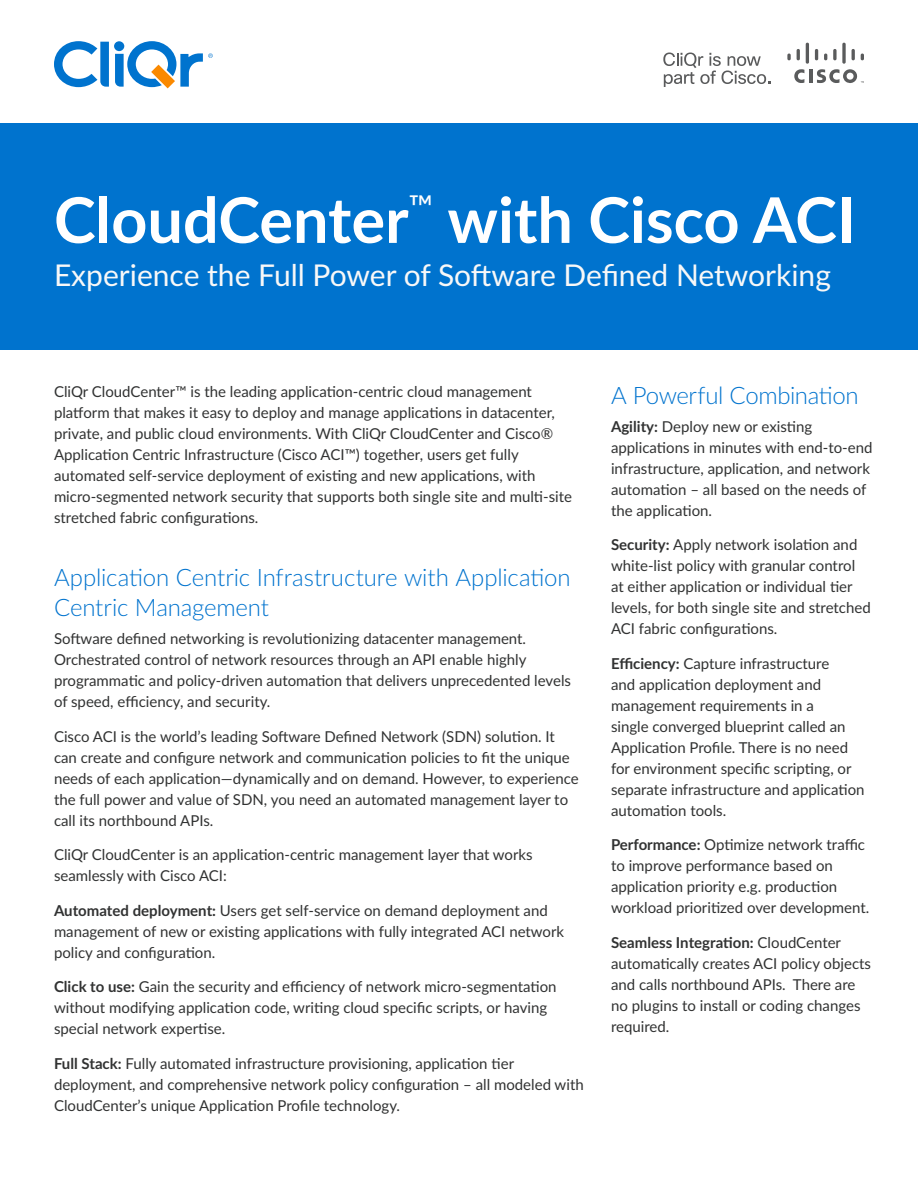
<style>
.page{position:relative;width:918px;height:1188px;background:#fff}
.page>*{position:absolute;margin:0;border:0;box-sizing:border-box;transform-origin:0 0}
.Heading_White{font:700 63px "Lato";color:#fff}
.Subheading{font:30px "Lato";color:#f8f8f8}
.Section_Header{font:300 24px/30px "Lato";letter-spacing:-.01em;color:#0073ce}
.Body{font:15px/21px "Lato";color:#313232}
.s1{font-weight:700}
</style>
<div class="page">
<svg style="left:54px;top:41px;width:55px;height:46px"></svg>
<svg style="left:115px;top:41px;width:98px;height:47px"></svg>
<div style="left:0;top:123px;width:918px;height:227px;background:#0073ce"></div>
<svg style="left:663px;top:53px;width:107px;height:34px"></svg>
<svg style="left:787px;top:43px;width:77px;height:40px"></svg>
<p class="Heading_White" style="left:54px;top:174px;width:803px">CloudCenter<sup>™</sup> with Cisco ACI</p>
<p class="Subheading" style="left:54px;top:253px;width:778px">Experience the Full Power of Software Defined Networking</p>
<p class="Body" style="left:54px;top:380px;width:520px">CliQr CloudCenter™ is the leading application-centric cloud management platform that makes it easy to deploy and manage applications in datacenter, private, and public cloud environments. With CliQr CloudCenter and Cisco® Application Centric Infrastructure (Cisco ACI™) together, users get fully automated self-service deployment of existing and new applications, with micro-segmented network security that supports both single site and multi-site stretched fabric configurations.</p>
<p class="Section_Header" style="left:54px;top:562px;width:518px">Application Centric Infrastructure with Application<br>Centric Management</p>
<p class="Body" style="left:54px;top:627px;width:519px">Software defined networking is revolutionizing datacenter management.<br>Orchestrated control of network resources through an API enable highly programmatic and policy-driven automation that delivers unprecedented levels of speed, efficiency, and security.</p>
<p class="Body" style="left:54px;top:725px;width:526px">Cisco ACI is the world’s leading Software Defined Network (SDN) solution. It can create and configure network and communication policies to fit the unique needs of each application—dynamically and on demand. However, to experience the full power and value of SDN, you need an automated management layer to call its northbound APIs.</p>
<p class="Body" style="left:54px;top:843px;width:480px">CliQr CloudCenter is an application-centric management layer that works seamlessly with Cisco ACI:</p>
<p class="Body" style="left:54px;top:899px;width:512px"><span class="s1">Automated deployment:</span> Users get self-service on demand deployment and management of new or existing applications with fully integrated ACI network policy and configuration.</p>
<p class="Body" style="left:54px;top:975px;width:504px"><span class="s1">Click to use:</span> Gain the security and efficiency of network micro-segmentation without modifying application code, writing cloud specific scripts, or having special network expertise.</p>
<p class="Body" style="left:54px;top:1052px;width:531px"><span class="s1">Full Stack:</span> Fully automated infrastructure provisioning, application tier deployment, and comprehensive network policy configuration – all modeled with<br>CloudCenter’s unique Application Profile technology.</p>
<p class="Section_Header" style="left:611px;top:379px;width:249px">A Powerful Combination</p>
<p class="Body" style="left:611px;top:415px;width:263px"><span class="s1">Agility:</span> Deploy new or existing applications in minutes with end-to-end infrastructure, application, and network automation – all based on the needs of the application.</p>
<p class="Body" style="left:611px;top:533px;width:261px"><span class="s1">Security:</span> Apply network isolation and white-list policy with granular control at either application or individual tier levels, for both single site and stretched ACI fabric configurations.</p>
<p class="Body" style="left:611px;top:652px;width:255px"><span class="s1">Efficiency:</span> Capture infrastructure<br>and application deployment and management requirements in a<br>single converged blueprint called an Application Profile. There is no need for environment specific scripting, or separate infrastructure and application automation tools.</p>
<p class="Body" style="left:611px;top:833px;width:260px"><span class="s1">Performance:</span> Optimize network traffic to improve performance based on application priority e.g. production workload prioritized over development.</p>
<p class="Body" style="left:611px;top:931px;width:262px"><span class="s1">Seamless Integration:</span> CloudCenter automatically creates ACI policy objects and calls northbound APIs. There are no plugins to install or coding changes required.</p>
</div>
